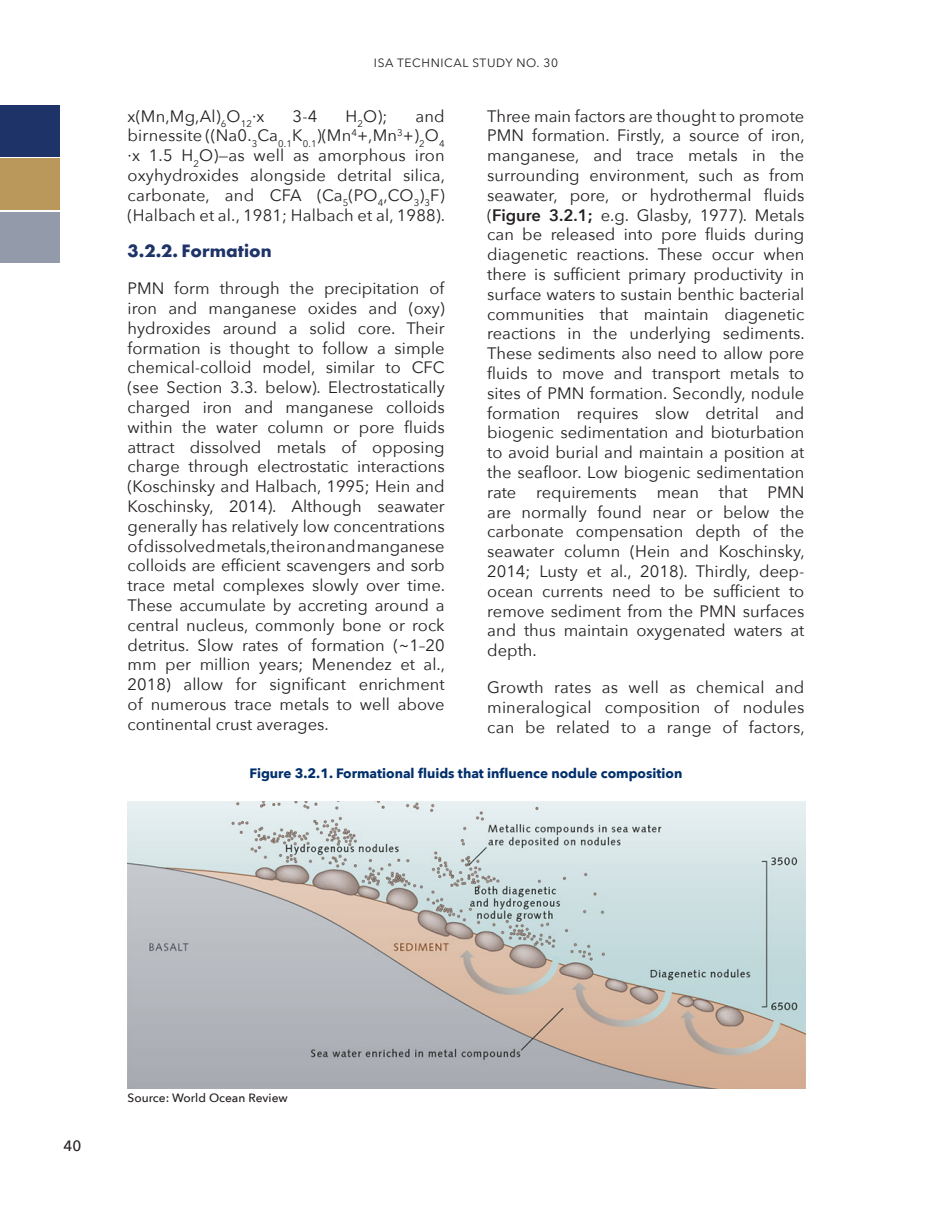
<style>
.page{position:relative;width:932px;height:1215px;background:#fff}
.page>*{position:absolute;margin:0;border:0;box-sizing:border-box;transform-origin:0 0}
.t1{font:16.5px/19.8px "Avenir Next";color:#231f20;text-align:justify}
.t2{font:700 16.5px "Futura";color:#1e3468}
.t3{font:500 15px "Avenir Next";color:#231f20}
.t4{font:700 13.5px "Avenir Next";color:#002f6c}
.t5{font:500 12px "Avenir Next";color:#231f20}
.t6{font:12px "Avenir Next";letter-spacing:.05em;color:#231f20}
.s1{font-weight:600}
</style>
<div class="page">
<div style="left:0;top:105px;width:60px;height:51px;background:#1e3468"></div>
<div style="left:0;top:158px;width:60px;height:52px;background:#ba975b"></div>
<div style="left:0;top:212px;width:60px;height:51px;background:#939bab"></div>
<img style="left:128px;top:801px;width:677px;height:288px">
<p class="t6" style="left:374px;top:53px;width:185px">ISA TECHNICAL STUDY NO. 30</p>
<p class="t1" style="left:128px;top:105px;width:319px;text-indent:288px">and birnessite ((Na0.<sub>3</sub>Ca<sub>0.1</sub>K<sub>0.1</sub>)(Mn<sup>4</sup>+,Mn<sup>3</sup>+)<sub>2</sub>O<sub>4 </sub>·x 1.5 H<sub>2</sub>O)—as well as amorphous iron oxyhydroxides alongside detrital silica, carbonate, and CFA (Ca<sub>5</sub>(PO<sub>4</sub>,CO<sub>3</sub>)<sub>3</sub>F) (Halbach et al., 1981; Halbach et al, 1988).</p>
<p class="t2" style="left:128px;top:239px;width:146px">3.2.2. Formation</p>
<p class="t1" style="left:128px;top:278px;width:319px">PMN form through the precipitation of iron and manganese oxides and (oxy) hydroxides around a solid core. Their formation is thought to follow a simple chemical-colloid model, similar to CFC (see Section 3.3. below). Electrostatically charged iron and manganese colloids within the water column or pore fluids attract dissolved metals of opposing charge through electrostatic interactions (Koschinsky and Halbach, 1995; Hein and Koschinsky, 2014). Although seawater generally has relatively low concentrations of dissolved metals, the iron and manganese colloids are efficient scavengers and sorb trace metal complexes slowly over time.<br>These accumulate by accreting around a central nucleus, commonly bone or rock detritus. Slow rates of formation (~1–20 mm per million years; Menendez et al., 2018) allow for significant enrichment of numerous trace metals to well above continental crust averages.</p>
<p class="t1" style="left:128px;top:105px;width:138px">x(Mn,Mg,Al)<sub>6</sub>O<sub>12</sub>·x</p>
<p class="t1" style="left:292px;top:105px;width:26px">3-4</p>
<p class="t1" style="left:345px;top:105px;width:43px">H<sub>2</sub>O);</p>
<p class="t1" style="left:487px;top:105px;width:319px">Three main factors are thought to promote PMN formation. Firstly, a source of iron, manganese, and trace metals in the surrounding environment, such as from seawater, pore, or hydrothermal fluids (<span class="s1">Figure 3.2.1;</span> e.g. Glasby, 1977). Metals can be released into pore fluids during diagenetic reactions. These occur when there is sufficient primary productivity in surface waters to sustain benthic bacterial communities that maintain diagenetic reactions in the underlying sediments.<br>These sediments also need to allow pore fluids to move and transport metals to sites of PMN formation. Secondly, nodule formation requires slow detrital and biogenic sedimentation and bioturbation to avoid burial and maintain a position at the seafloor. Low biogenic sedimentation rate requirements mean that PMN are normally found near or below the carbonate compensation depth of the seawater column (Hein and Koschinsky, 2014; Lusty et al., 2018). Thirdly, deep&shy;ocean currents need to be sufficient to remove sediment from the PMN surfaces and thus maintain oxygenated waters at depth.</p>
<p class="t1" style="left:487px;top:677px;width:319px">Growth rates as well as chemical and mineralogical composition of nodules can be related to a range of factors,</p>
<p class="t4" style="left:249px;top:761px;width:434px">Figure 3.2.1. Formational fluids that influence nodule composition</p>
<p class="t3" style="left:64px;top:1133px;width:19px">40</p>
<p class="t5" style="left:128px;top:1088px;width:162px">Source: World Ocean Review</p>
</div>
